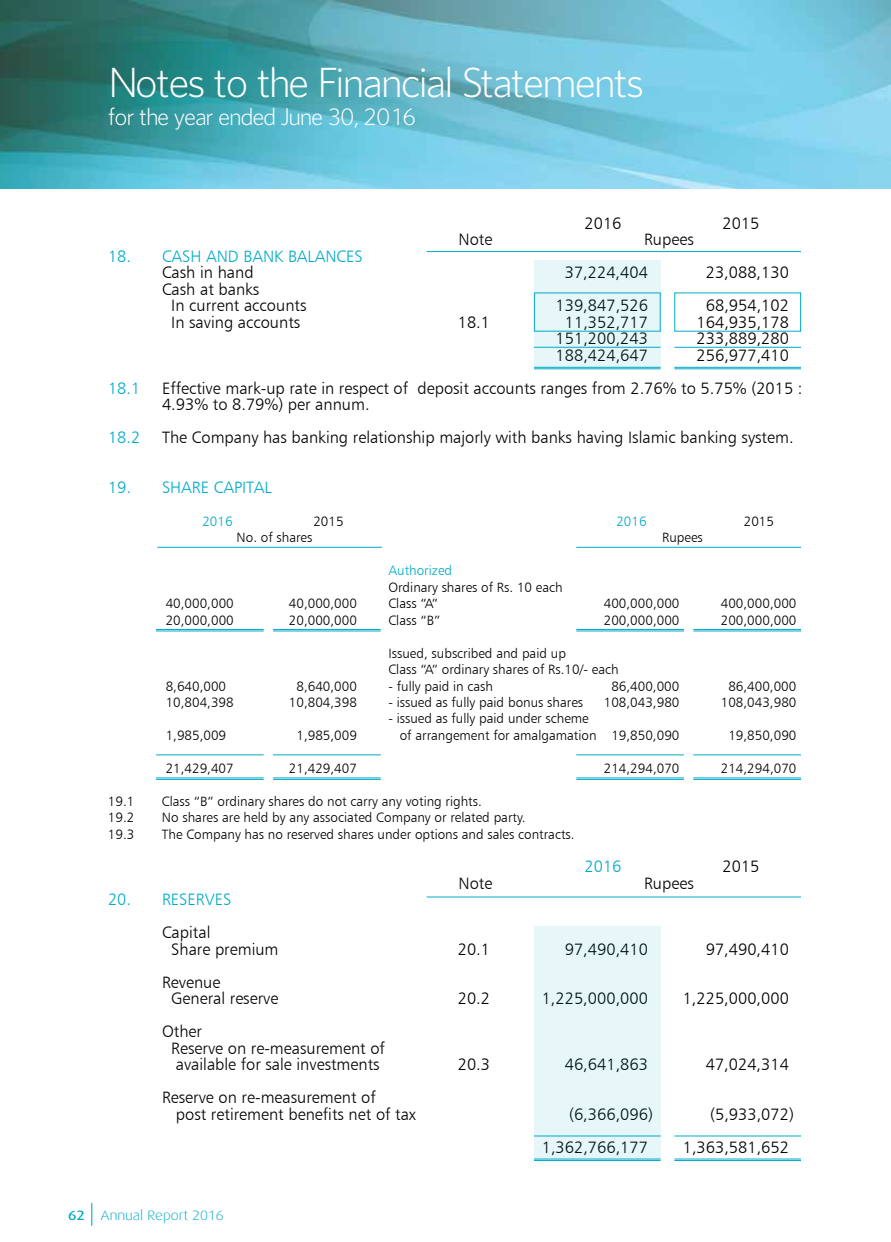
<style>
.page{position:relative;width:891px;height:1242px;background:#fff}
.page>*{position:absolute;margin:0;border:0;box-sizing:border-box;transform-origin:0 0}
.t1{font:300 42px "AH Kerrigan";color:#fff}
.t2{font:300 24px "AH Kerrigan";color:#fff}
.t3{font:16.5px/16.5px "Humanist 777 BT Light B";color:#000}
.t4{font:16.5px "Humanist 777 BT Light B";color:#00abc7}
.t5{font:13.5px/16.5px "Humanist 777 BT Light B";color:#000}
.t6{font:300 13.5px "Dax Wide";color:#00abc7}
.t7{font:13.5px "Humanist 777 BT Light B";color:#00abc7}
.s1{font-weight:500}
</style>
<div class="page">
<img style="left:0;top:0;width:891px;height:188px">
<svg style="left:91px;top:1203px;width:1px;height:23px"></svg>
<div style="left:534px;top:927px;width:127px;height:234px;background:#e6f6f9"></div>
<hr style="left:693px;top:779px;width:108px;height:1px;background:#00abc7">
<hr style="left:693px;top:778px;width:108px;height:1px;background:#00abc7">
<hr style="left:693px;top:754px;width:108px;height:1px;background:#00abc7">
<hr style="left:273px;top:779px;width:108px;height:1px;background:#00abc7">
<hr style="left:273px;top:778px;width:108px;height:1px;background:#00abc7">
<hr style="left:273px;top:754px;width:108px;height:1px;background:#00abc7">
<hr style="left:576px;top:779px;width:108px;height:1px;background:#00abc7">
<hr style="left:576px;top:778px;width:108px;height:1px;background:#00abc7">
<hr style="left:576px;top:754px;width:108px;height:1px;background:#00abc7">
<hr style="left:156px;top:779px;width:108px;height:1px;background:#00abc7">
<hr style="left:156px;top:778px;width:108px;height:1px;background:#00abc7">
<hr style="left:156px;top:754px;width:108px;height:1px;background:#00abc7">
<hr style="left:534px;top:1160px;width:127px;height:1px;background:#00abc7">
<hr style="left:534px;top:1159px;width:127px;height:1px;background:#00abc7">
<hr style="left:534px;top:1136px;width:127px;height:1px;background:#00abc7">
<hr style="left:693px;top:631px;width:108px;height:1px;background:#00abc7">
<hr style="left:693px;top:629px;width:108px;height:1px;background:#00abc7">
<hr style="left:273px;top:631px;width:108px;height:1px;background:#00abc7">
<hr style="left:273px;top:629px;width:108px;height:1px;background:#00abc7">
<hr style="left:576px;top:631px;width:108px;height:1px;background:#00abc7">
<hr style="left:576px;top:629px;width:108px;height:1px;background:#00abc7">
<hr style="left:156px;top:631px;width:108px;height:1px;background:#00abc7">
<hr style="left:156px;top:629px;width:108px;height:1px;background:#00abc7">
<hr style="left:674px;top:1160px;width:127px;height:1px;background:#00abc7">
<hr style="left:674px;top:1159px;width:127px;height:1px;background:#00abc7">
<hr style="left:674px;top:1136px;width:127px;height:1px;background:#00abc7">
<div style="left:534px;top:260px;width:127px;height:109px;background:#e6f6f9"></div>
<hr style="left:534px;top:368px;width:127px;height:1px;background:#00abc7">
<hr style="left:534px;top:367px;width:127px;height:1px;background:#00abc7">
<hr style="left:534px;top:347px;width:127px;height:1px;background:#00abc7">
<hr style="left:674px;top:368px;width:127px;height:1px;background:#00abc7">
<hr style="left:674px;top:367px;width:127px;height:1px;background:#00abc7">
<hr style="left:674px;top:347px;width:127px;height:1px;background:#00abc7">
<hr style="left:427px;top:251px;width:374px;height:1px;background:#00abc7">
<hr style="left:427px;top:897px;width:374px;height:1px;background:#00abc7">
<hr style="left:576px;top:547px;width:225px;height:1px;background:#00abc7">
<hr style="left:157px;top:547px;width:225px;height:1px;background:#00abc7">
<h1 class="t1" style="left:108px;top:58px;width:536px">Notes to the Financial Statements</h1>
<h2 class="t2" style="left:108px;top:102px;width:309px">for the year ended June 30, 2016</h2>
<p class="t3" style="left:585px;top:214px;width:38px">2016</p>
<p class="t3" style="left:723px;top:214px;width:38px">2015</p>
<p class="t3" style="left:459px;top:231px;width:35px">Note</p>
<p class="t3" style="left:644px;top:231px;width:51px">Rupees</p>
<p class="t4" style="left:108px;top:246px;width:256px">18. CASH AND BANK BALANCES</p>
<p class="t3" style="left:162px;top:264px;width:93px">Cash in hand</p>
<p class="t3" style="left:565px;top:264px;width:85px">37,224,404</p>
<p class="t3" style="left:706px;top:264px;width:85px">23,088,130</p>
<p class="t3" style="left:171px;top:280px;width:137px;text-indent:-9px">Cash at banks<br>In current accounts</p>
<p class="t3" style="left:556px;top:297px;width:94px">139,847,526</p>
<p class="t3" style="left:706px;top:297px;width:85px">68,954,102</p>
<p class="t3" style="left:171px;top:313px;width:131px">In saving accounts</p>
<p class="t3" style="left:458px;top:313px;width:34px">18.1</p>
<p class="t3" style="left:565px;top:313px;width:85px">11,352,717</p>
<p class="t3" style="left:697px;top:313px;width:94px">164,935,178</p>
<p class="t3" style="left:556px;top:330px;width:94px">151,200,243</p>
<p class="t3" style="left:697px;top:330px;width:94px">233,889,280</p>
<p class="t3" style="left:556px;top:346px;width:94px">188,424,647</p>
<p class="t3" style="left:697px;top:346px;width:94px">256,977,410</p>
<p class="t4" style="left:108px;top:378px;width:34px">18.1</p>
<p class="t3" style="left:162px;top:379px;width:642px">Effective mark-up rate in respect of deposit accounts ranges from 2.76% to 5.75% (2015 :<br>4.93% to 8.79%) per annum.</p>
<p class="t4" style="left:108px;top:427px;width:34px">18.2</p>
<p class="t3" style="left:162px;top:429px;width:633px">The Company has banking relationship majorly with banks having Islamic banking system.</p>
<p class="t4" style="left:108px;top:477px;width:165px">19. SHARE CAPITAL</p>
<p class="t7" style="left:202px;top:513px;width:32px">2016</p>
<p class="t5" style="left:313px;top:512px;width:32px">2015</p>
<p class="t7" style="left:616px;top:513px;width:32px">2016</p>
<p class="t5" style="left:744px;top:512px;width:32px">2015</p>
<p class="t5" style="left:237px;top:529px;width:77px">No. of shares</p>
<p class="t5" style="left:662px;top:529px;width:42px">Rupees</p>
<p class="t7" style="left:388px;top:562px;width:65px">Authorized</p>
<p class="t5" style="left:388px;top:578px;width:176px">Ordinary shares of Rs. 10 each</p>
<p class="t5" style="left:166px;top:595px;width:70px">40,000,000</p>
<p class="t5" style="left:289px;top:595px;width:70px">40,000,000</p>
<p class="t5" style="left:388px;top:595px;width:51px">Class “A”</p>
<p class="t5" style="left:604px;top:595px;width:77px">400,000,000</p>
<p class="t5" style="left:721px;top:595px;width:77px">400,000,000</p>
<p class="t5" style="left:166px;top:611px;width:70px">20,000,000</p>
<p class="t5" style="left:289px;top:611px;width:70px">20,000,000</p>
<p class="t5" style="left:388px;top:611px;width:53px">Class “B”</p>
<p class="t5" style="left:604px;top:611px;width:77px">200,000,000</p>
<p class="t5" style="left:721px;top:611px;width:77px">200,000,000</p>
<p class="t5" style="left:388px;top:644px;width:232px">Issued, subscribed and paid up<br>Class “A” ordinary shares of Rs.10/- each</p>
<p class="t5" style="left:166px;top:677px;width:62px">8,640,000</p>
<p class="t5" style="left:296px;top:677px;width:62px">8,640,000</p>
<p class="t5" style="left:388px;top:677px;width:106px">- fully paid in cash</p>
<p class="t5" style="left:611px;top:677px;width:70px">86,400,000</p>
<p class="t5" style="left:728px;top:677px;width:70px">86,400,000</p>
<p class="t5" style="left:166px;top:694px;width:70px">10,804,398</p>
<p class="t5" style="left:289px;top:694px;width:70px">10,804,398</p>
<p class="t5" style="left:388px;top:694px;width:196px">- issued as fully paid bonus shares</p>
<p class="t5" style="left:604px;top:694px;width:77px">108,043,980</p>
<p class="t5" style="left:721px;top:694px;width:77px">108,043,980</p>
<p class="t5" style="left:388px;top:710px;width:202px">- issued as fully paid under scheme</p>
<p class="t5" style="left:166px;top:727px;width:62px">1,985,009</p>
<p class="t5" style="left:296px;top:727px;width:62px">1,985,009</p>
<p class="t5" style="left:400px;top:727px;width:281px">of arrangement for amalgamation 19,850,090</p>
<p class="t5" style="left:728px;top:727px;width:70px">19,850,090</p>
<p class="t5" style="left:166px;top:760px;width:70px">21,429,407</p>
<p class="t5" style="left:289px;top:760px;width:70px">21,429,407</p>
<p class="t5" style="left:604px;top:760px;width:77px">214,294,070</p>
<p class="t5" style="left:721px;top:760px;width:77px">214,294,070</p>
<p class="t5" style="left:108px;top:793px;width:28px">19.1</p>
<p class="t5" style="left:162px;top:793px;width:321px">Class “B” ordinary shares do not carry any voting rights.</p>
<p class="t5" style="left:108px;top:809px;width:28px">19.2</p>
<p class="t5" style="left:162px;top:809px;width:365px">No shares are held by any associated Company or related party.</p>
<p class="t5" style="left:108px;top:826px;width:28px">19.3</p>
<p class="t5" style="left:162px;top:826px;width:414px">The Company has no reserved shares under options and sales contracts.</p>
<p class="t4" style="left:585px;top:856px;width:38px">2016</p>
<p class="t3" style="left:723px;top:858px;width:38px">2015</p>
<p class="t3" style="left:459px;top:874px;width:35px">Note</p>
<p class="t3" style="left:644px;top:874px;width:51px">Rupees</p>
<p class="t4" style="left:108px;top:889px;width:125px">20. RESERVES</p>
<p class="t3" style="left:171px;top:924px;width:109px;text-indent:-9px">Capital<br>Share premium</p>
<p class="t3" style="left:458px;top:940px;width:34px">20.1</p>
<p class="t3" style="left:565px;top:940px;width:85px">97,490,410</p>
<p class="t3" style="left:706px;top:940px;width:85px">97,490,410</p>
<p class="t3" style="left:171px;top:973px;width:109px;text-indent:-9px">Revenue<br>General reserve</p>
<p class="t3" style="left:171px;top:1023px;width:215px;text-indent:-9px">Other<br>Reserve on re-measurement of available for sale investments</p>
<p class="t3" style="left:176px;top:1089px;width:242px;text-indent:-14px">Reserve on re-measurement of<br>post retirement benefits net of tax</p>
<p class="t6" style="left:68px;top:1208px;width:157px"><span class="s1">62</span> Annual Report 2016</p>
<p class="t3" style="left:458px;top:990px;width:34px">20.2</p>
<p class="t3" style="left:542px;top:990px;width:108px">1,225,000,000</p>
<p class="t3" style="left:683px;top:990px;width:108px">1,225,000,000</p>
<p class="t3" style="left:458px;top:1056px;width:34px">20.3</p>
<p class="t3" style="left:565px;top:1056px;width:85px">46,641,863</p>
<p class="t3" style="left:706px;top:1056px;width:85px">47,024,314</p>
<p class="t3" style="left:569px;top:1105px;width:85px">(6,366,096)</p>
<p class="t3" style="left:710px;top:1105px;width:85px">(5,933,072)</p>
<p class="t3" style="left:542px;top:1138px;width:108px">1,362,766,177</p>
<p class="t3" style="left:683px;top:1138px;width:108px">1,363,581,652</p>
</div>
